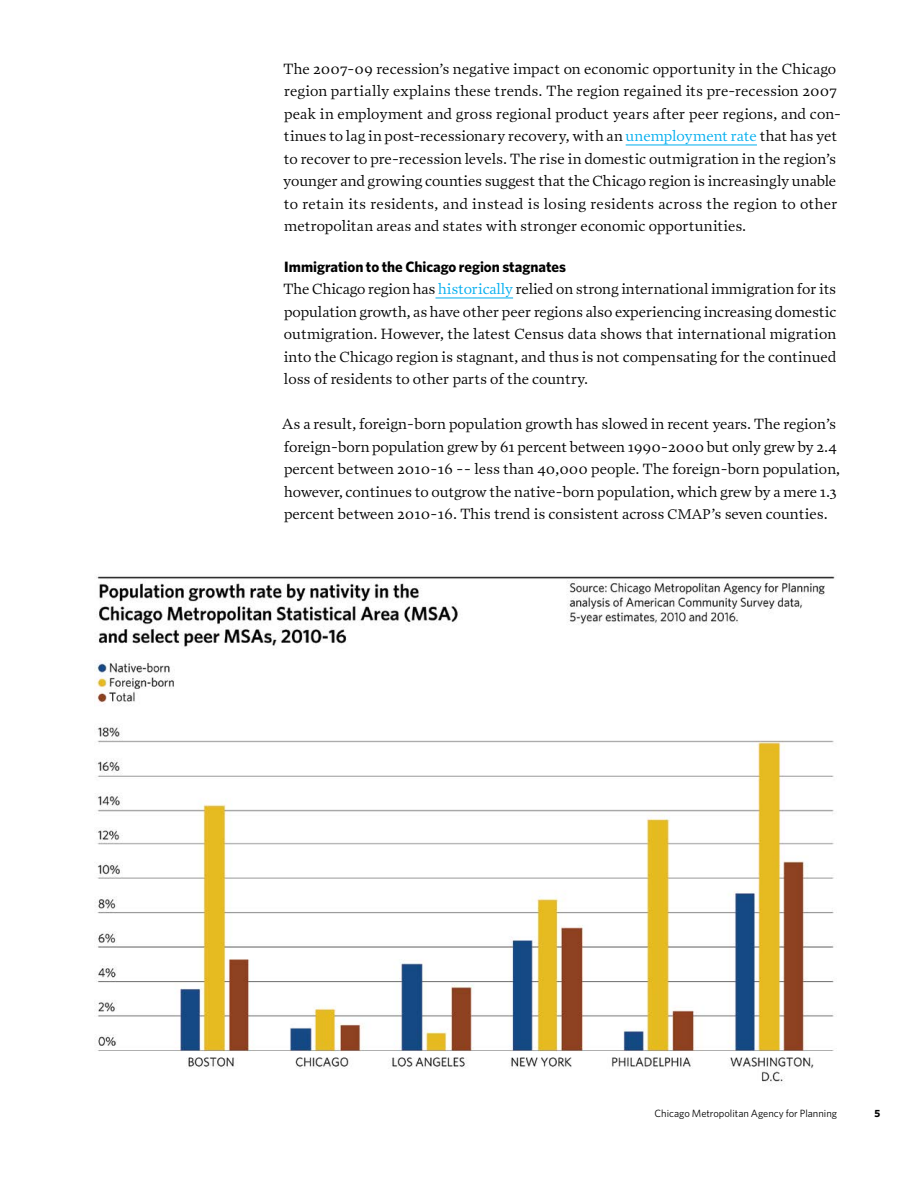
<style>
.page{position:relative;width:918px;height:1188px;background:#fff}
.page>*{position:absolute;margin:0;border:0;box-sizing:border-box;transform-origin:0 0}
.t1{font:15px/22.5px "Prensa";color:#000}
.t2{font:700 15px "Whitney";color:#000}
.t3{font:10.5px "Whitney";color:#000}
.t4{font:700 10.5px "Whitney";color:#000}
.s1{color:#00aeef}
.s2{font-family:"Prensa Book SC";font-size:14.25px}
</style>
<div class="page">
<img style="left:94px;top:576px;width:741px;height:506px">
<hr style="left:626px;top:145px;width:131px;height:1px;background:#00aeef">
<hr style="left:435px;top:298px;width:78px;height:1px;background:#00aeef">
<p class="t1" style="left:283px;top:57px;width:560px">The 2007-09 recession’s negative impact on economic opportunity in the Chicago region partially explains these trends. The region regained its pre-recession 2007 peak in employment and gross regional product years after peer regions, and con&shy;tinues to lag in post-recessionary recovery, with an <span class="s1">unemployment rate</span> that has yet to recover to pre-recession levels. The rise in domestic outmigration in the region’s younger and growing counties suggest that the Chicago region is increasingly unable to retain its residents, and instead is losing residents across the region to other metropolitan areas and states with stronger economic opportunities.</p>
<p class="t2" style="left:284px;top:256px;width:283px">Immigration to the Chicago region stagnates</p>
<p class="t1" style="left:283px;top:278px;width:555px;text-align:justify">The Chicago region has <span class="s1">historically</span> relied on strong international immigration for its population growth, as have other peer regions also experiencing increasing domestic outmigration. However, the latest Census data shows that international migration into the Chicago region is stagnant, and thus is not compensating for the continued loss of residents to other parts of the country.</p>
<p class="t1" style="left:282px;top:413px;width:559px">As a result, foreign-born population growth has slowed in recent years. The region’s foreign-born population grew by 61 percent between 1990-2000 but only grew by 2.4 percent between 2010-16 -- less than 40,000 people. The foreign-born population, however, continues to outgrow the native-born population, which grew by a mere 1.3 percent between 2010-16. This trend is consistent across <span class="s2">CMAP</span>’s seven counties.</p>
<p class="t3" style="left:655px;top:1107px;width:184px">Chicago Metropolitan Agency for Planning</p>
<p class="t4" style="left:875px;top:1106px;width:7px">5</p>
</div>
